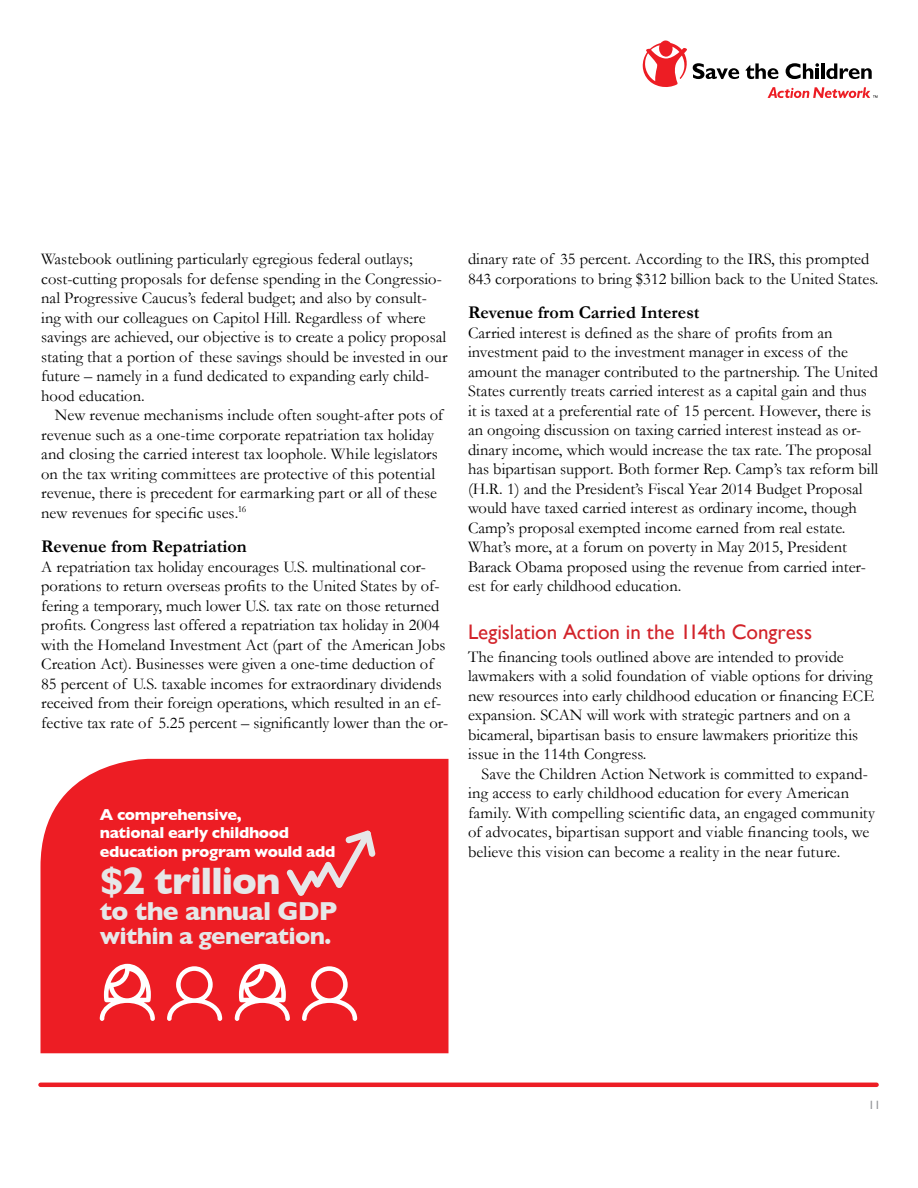
<style>
.page{position:relative;width:918px;height:1188px;background:#fff}
.page>*{position:absolute;margin:0;border:0;box-sizing:border-box;transform-origin:0 0}
.t1{font:700 39px "Gill Sans";letter-spacing:-.035em;color:#e6e7e8}
.t2{font:700 26.55px "Gill Sans";letter-spacing:-.025em;color:#e6e7e8}
.t3{font:700 24px "Gill Sans";letter-spacing:-.03em;color:#e6e7e8}
.t4{font:21px "Gill Sans";color:#d2232a}
.t5{font:700 18px "Garamond";color:#000}
.t6{font:16.5px/19.5px "Garamond";color:#000}
.t7{font:700 16.2px/18.6px "Gill Sans";letter-spacing:-.02em;color:#fff}
.t8{font:12px "Gill Sans";color:#939598}
</style>
<div class="page">
<svg style="left:746px;top:63px;width:33px;height:16px"></svg>
<svg style="left:786px;top:63px;width:33px;height:16px"></svg>
<hr style="left:821px;top:63px;width:4px;height:16px;background:#000">
<svg style="left:826px;top:63px;width:46px;height:16px"></svg>
<svg style="left:643px;top:40px;width:96px;height:47px"></svg>
<svg style="left:768px;top:87px;width:109px;height:11px"></svg>
<hr style="left:40px;top:1083px;width:837px;height:4px;background:#ed1d24">
<div style="left:40px;top:759px;width:408px;height:294px;background:#ed1d24"></div>
<svg style="left:286px;top:830px;width:90px;height:66px;background:#eb474d"></svg>
<svg style="left:167px;top:966px;width:55px;height:55px"></svg>
<svg style="left:100px;top:964px;width:55px;height:57px"></svg>
<svg style="left:235px;top:964px;width:55px;height:57px"></svg>
<svg style="left:302px;top:966px;width:55px;height:55px"></svg>
<p class="t6" style="left:41px;top:249px;width:408px">Wastebook outlining particularly egregious federal outlays; cost-cutting proposals for defense spending in the Congressio&shy;nal Progressive Caucus’s federal budget; and also by consult&shy;ing with our colleagues on Capitol Hill. Regardless of where savings are achieved, our objective is to create a policy proposal stating that a portion of these savings should be invested in our future – namely in a fund dedicated to expanding early child&shy;hood education.</p>
<p class="t6" style="left:41px;top:405px;width:404px;text-indent:13px">New revenue mechanisms include often sought-after pots of revenue such as a one-time corporate repatriation tax holiday and closing the carried interest tax loophole. While legislators on the tax writing committees are protective of this potential revenue, there is precedent for earmarking part or all of these new revenues for specific uses.<sup>16</sup></p>
<p class="t5" style="left:41px;top:536px;width:207px">Revenue from Repatriation</p>
<p class="t6" style="left:41px;top:556px;width:408px">A repatriation tax holiday encourages U.S. multinational cor&shy;porations to return overseas profits to the United States by of&shy;fering a temporary, much lower U.S. tax rate on those returned profits. Congress last offered a repatriation tax holiday in 2004 with the Homeland Investment Act (part of the American Jobs Creation Act). Businesses were given a one-time deduction of 85 percent of U.S. taxable incomes for extraordinary dividends received from their foreign operations, which resulted in an ef&shy;fective tax rate of 5.25 percent – significantly lower than the or-</p>
<p class="t7" style="left:100px;top:805px;width:237px">A comprehensive,<br>national early childhood education program would add</p>
<h1 class="t1" style="left:100px;top:858px;width:182px">$2 trillion</h1>
<h2 class="t2" style="left:100px;top:895px;width:239px">to the annual GDP</h2>
<h3 class="t3" style="left:100px;top:921px;width:233px">within a generation.</h3>
<p class="t6" style="left:468px;top:249px;width:412px">dinary rate of 35 percent. According to the IRS, this prompted<br>843 corporations to bring $312 billion back to the United States.</p>
<p class="t5" style="left:468px;top:302px;width:233px">Revenue from Carried Interest</p>
<p class="t6" style="left:468px;top:322px;width:412px">Carried interest is defined as the share of profits from an investment paid to the investment manager in excess of the amount the manager contributed to the partnership. The United States currently treats carried interest as a capital gain and thus it is taxed at a preferential rate of 15 percent. However, there is an ongoing discussion on taxing carried interest instead as or&shy;dinary income, which would increase the tax rate. The proposal has bipartisan support. Both former Rep. Camp’s tax reform bill (H.R. 1) and the President’s Fiscal Year 2014 Budget Proposal would have taxed carried interest as ordinary income, though Camp’s proposal exempted income earned from real estate.<br>What’s more, at a forum on poverty in May 2015, President Barack Obama proposed using the revenue from carried inter&shy;est for early childhood education.</p>
<p class="t4" style="left:468px;top:620px;width:346px">Legislation Action in the 114th Congress</p>
<p class="t6" style="left:468px;top:646px;width:408px">The financing tools outlined above are intended to provide lawmakers with a solid foundation of viable options for driving new resources into early childhood education or financing ECE expansion. SCAN will work with strategic partners and on a bicameral, bipartisan basis to ensure lawmakers prioritize this issue in the 114th Congress.</p>
<p class="t6" style="left:468px;top:763px;width:409px;text-indent:13px">Save the Children Action Network is committed to expand&shy;ing access to early childhood education for every American family. With compelling scientific data, an engaged community of advocates, bipartisan support and viable financing tools, we believe this vision can become a reality in the near future.</p>
<p class="t8" style="left:869px;top:1098px;width:13px">11</p>
</div>
